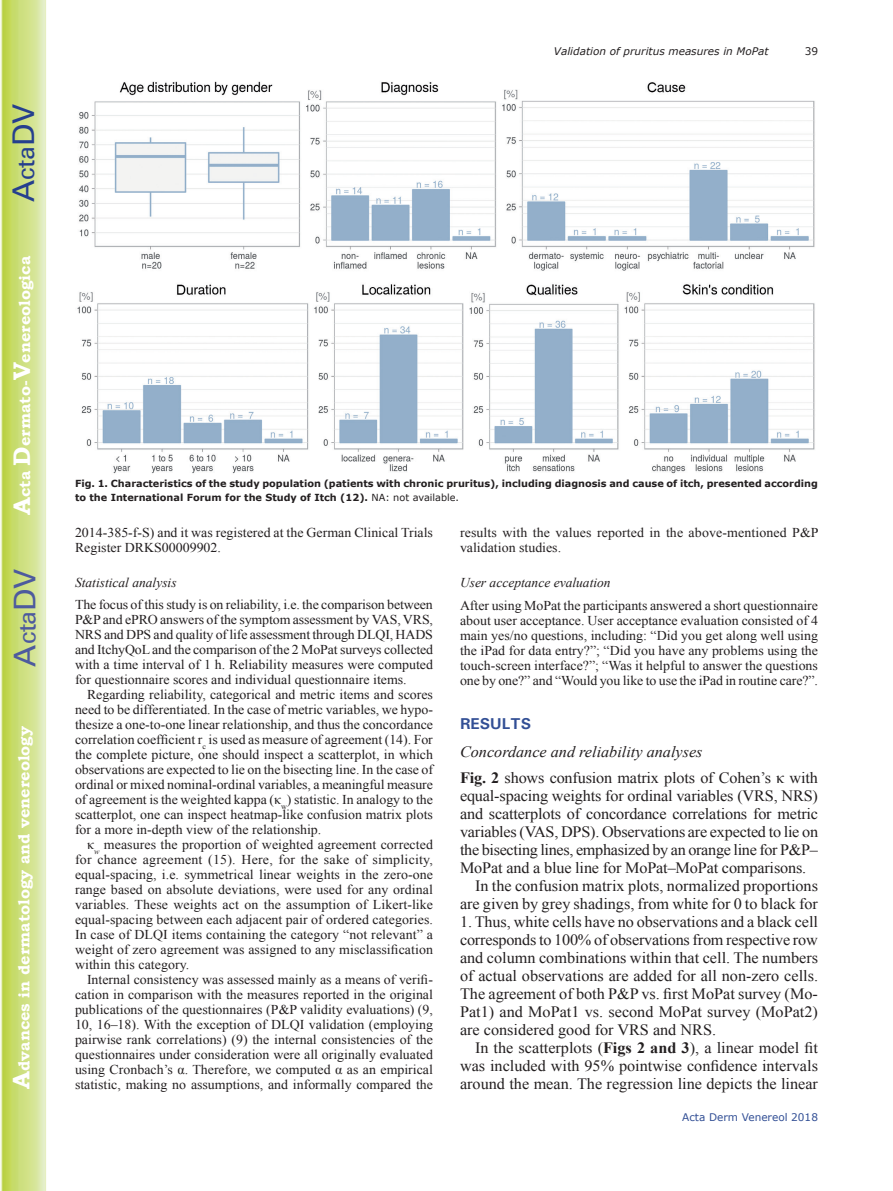
<style>
.page{position:relative;width:893px;height:1191px;background:#fff}
.page>*{position:absolute;margin:0;border:0;box-sizing:border-box;transform-origin:0 0}
.t1{font:30px "Univers";color:#4d5a9e}
.t2{font:30px "Univers";color:#253f8e}
.t3{font:15.75px/18px "Times New Roman";letter-spacing:-.01em;color:#231f20;text-align:justify}
.t4{font:700 15.75px "Bookman Old Style";color:#fff}
.t5{font:700 15.75px "Univers";color:#324f95}
.t6{font:13.5px/15px "Times New Roman";color:#231f20;text-align:justify}
.t7{font:italic 13.5px "Times New Roman";color:#231f20}
.t8{font:italic 10.5px "Verdana";color:#231f20}
.t9{font:10.5px "Verdana";color:#324f95}
.t10{font:10.5px "Verdana";color:#231f20}
.t11{font:700 9.75px/13.5px "Verdana";color:#231f20}
.s1{font-size:24px}
.s2{font-weight:400}
.s3{font-style:italic}
.s4{font-weight:700}
</style>
<div class="page">
<svg style="left:1px;top:0;width:45px;height:1191px;background:#cfe084"></svg>
<img style="left:77px;top:81px;width:738px;height:393px">
<h1 class="t2" style="left:6px;top:202px;width:100px;rotate:-90deg">A<span class="s1">cta</span>DV</h1>
<p class="t4" style="left:15px;top:515px;width:260px;rotate:-90deg"><span class="s1">A</span>cta <span class="s1">D</span>ermato-<span class="s1">V</span>enereologica</p>
<h1 class="t1" style="left:7px;top:666px;width:100px;rotate:-90deg">A<span class="s1">cta</span>DV</h1>
<p class="t4" style="left:15px;top:1088px;width:364px;rotate:-90deg"><span class="s1">A</span>dvances in dermatology and venereology</p>
<p class="t8" style="left:554px;top:44px;width:216px">Validation of pruritus measures in MoPat</p>
<p class="t10" style="left:805px;top:44px;width:15px">39</p>
<p class="t11" style="left:75px;top:477px;width:744px">Fig. 1. Characteristics of the study population (patients with chronic pruritus), including diagnosis and cause of itch, presented according to the International Forum for the Study of Itch (12). <span class="s2">NA: not available.</span></p>
<p class="t6" style="left:75px;top:525px;width:360px">2014-385-f-S) and it was registered at the German Clinical Trials<br>Register DRKS00009902.</p>
<p class="t7" style="left:75px;top:573px;width:103px">Statistical analysis</p>
<p class="t6" style="left:75px;top:597px;width:360px">The focus of this study is on reliability, i.e. the comparison between P&amp;P and ePRO answers of the symptom assessment by VAS, VRS, NRS and DPS and quality of life assessment through DLQI, HADS and ItchyQoL and the comparison of the 2 MoPat surveys collected with a time interval of 1 h. Reliability measures were computed for questionnaire scores and individual questionnaire items.</p>
<p class="t6" style="left:75px;top:687px;width:360px;text-indent:12px">Regarding reliability, categorical and metric items and scores need to be differentiated. In the case of metric variables, we hypo&shy;thesize a one-to-one linear relationship, and thus the concordance correlation coefficient r<sub>c</sub> is used as measure of agreement (14). For the complete picture, one should inspect a scatterplot, in which observations are expected to lie on the bisecting line. In the case of ordinal or mixed nominal-ordinal variables, a meaningful measure of agreement is the weighted kappa (κ<sub>w</sub>) statistic. In analogy to the scatterplot, one can inspect heatmap-like confusion matrix plots for a more in-depth view of the relationship.</p>
<p class="t6" style="left:75px;top:837px;width:360px;text-indent:12px">κ<sub>w</sub> measures the proportion of weighted agreement corrected for chance agreement (15). Here, for the sake of simplicity, equal-spacing, i.e. symmetrical linear weights in the zero-one range based on absolute deviations, were used for any ordinal variables. These weights act on the assumption of Likert-like equal-spacing between each adjacent pair of ordered categories.<br>In case of DLQI items containing the category “not relevant” a weight of zero agreement was assigned to any misclassification within this category.</p>
<p class="t6" style="left:75px;top:972px;width:360px;text-indent:12px">Internal consistency was assessed mainly as a means of verifi&shy;cation in comparison with the measures reported in the original publications of the questionnaires (P&amp;P validity evaluations) (9, 10, 16–18). With the exception of DLQI validation (employing pairwise rank correlations) (9) the internal consistencies of the questionnaires under consideration were all originally evaluated using Cronbach’s α. Therefore, we computed α as an empirical statistic, making no assumptions, and informally compared the</p>
<p class="t6" style="left:460px;top:525px;width:360px">results with the values reported in the above-mentioned P&amp;P validation studies.</p>
<p class="t7" style="left:460px;top:573px;width:152px">User acceptance evaluation</p>
<p class="t6" style="left:460px;top:597px;width:360px">After using MoPat the participants answered a short questionnaire about user acceptance. User acceptance evaluation consisted of 4 main yes/no questions, including: “Did you get along well using the iPad for data entry?”; “Did you have any problems using the touch-screen interface?”; “Was it helpful to answer the questions one by one?” and “Would you like to use the iPad in routine care?”.</p>
<p class="t5" style="left:460px;top:714px;width:73px">RESULTS</p>
<p class="t3" style="left:460px;top:739px;width:359px;line-height:25.5px"><span class="s3">Concordance and reliability analyses<br></span><span class="s4">Fig. 2</span> shows confusion matrix plots of Cohen’s κ with</p>
<p class="t3" style="left:460px;top:786px;width:359px">equal-spacing weights for ordinal variables (VRS, NRS)</p>
<p class="t3" style="left:460px;top:804px;width:360px">and scatterplots of concordance correlations for metric</p>
<p class="t3" style="left:460px;top:822px;width:360px">variables (VAS, DPS). Observations are expected to lie on</p>
<p class="t3" style="left:460px;top:840px;width:360px">the bisecting lines, emphasized by an orange line for P&amp;P–</p>
<p class="t3" style="left:460px;top:858px;width:348px">MoPat and a blue line for MoPat–MoPat comparisons.</p>
<p class="t3" style="left:475px;top:876px;width:345px">In the confusion matrix plots, normalized proportions</p>
<p class="t3" style="left:460px;top:894px;width:359px">are given by grey shadings, from white for 0 to black for</p>
<p class="t3" style="left:460px;top:912px;width:360px">1. Thus, white cells have no observations and a black cell corresponds to 100% of observations from respective row and column combinations within that cell. The numbers of actual observations are added for all non-zero cells.<br>The agreement of both P&amp;P vs. first MoPat survey (Mo-Pat1) and MoPat1 vs. second MoPat survey (MoPat2) are considered good for VRS and NRS.</p>
<p class="t3" style="left:460px;top:1038px;width:360px;text-indent:15px">In the scatterplots (<span class="s4">Figs 2 and 3</span>), a linear model fit was included with 95% pointwise confidence intervals around the mean. The regression line depicts the linear</p>
<p class="t9" style="left:682px;top:1109px;width:137px">Acta Derm Venereol 2018</p>
</div>
